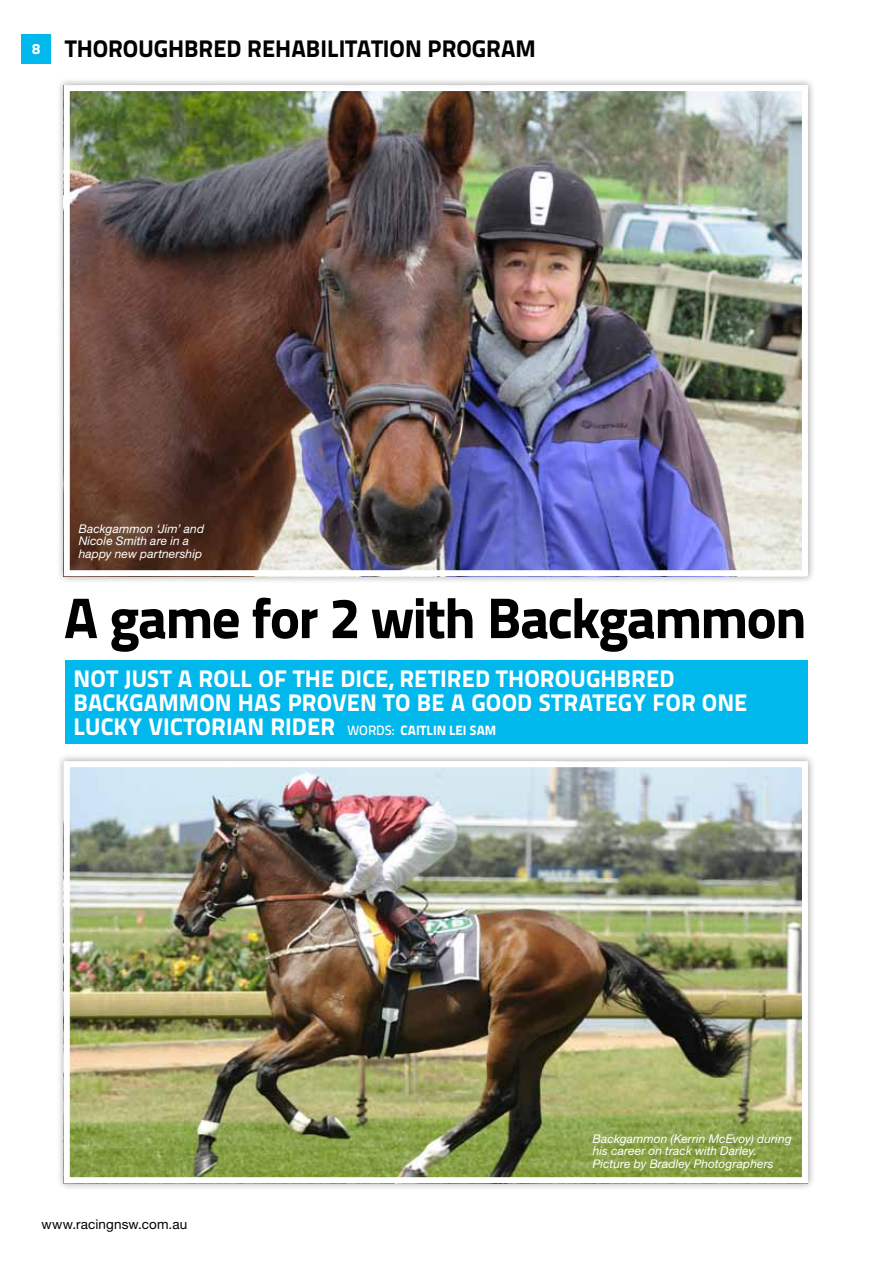
<style>
.page{position:relative;width:893px;height:1263px;background:#fff}
.page>*{position:absolute;margin:0;border:0;box-sizing:border-box;transform-origin:0 0}
.t1{font:57px "Titillium Text 14 L 999 wt";letter-spacing:-.03em;color:#000}
.t2{font:24px "Titillium Text 14 L 999 wt";letter-spacing:.02em;color:#fff}
.t3{font:24px "Titillium Text 14 L 999 wt";color:#000}
.t4{font:15px "Titillium Text 14 L 999 wt";color:#fff}
.t5{font:13.5px "Helvetica Neue LT Std";letter-spacing:.01em;color:#000}
.t6{font:13.5px "Titillium Text 14 L 999 wt";color:#fff}
.t7{font:italic 12px/12.8px "Helvetica Neue LT Std";letter-spacing:.005em;color:#fff}
.s1{font-family:"Titillium Text 14 L 600 wt"}
</style>
<div class="page">
<div style="left:21px;top:34px;width:30px;height:30px;background:#00b8ec"></div>
<div style="left:65px;top:660px;width:743px;height:83px;background:#00b8ec"></div>
<div style="left:56px;top:77px;width:760px;height:507px;background:#000;opacity:.35"></div>
<img style="left:71px;top:92px;width:730px;height:477px">
<div style="left:64px;top:85px;width:744px;height:491px;border:6px solid #fff"></div>
<div style="left:56px;top:753px;width:760px;height:438px;background:#000;opacity:.35"></div>
<img style="left:71px;top:768px;width:730px;height:408px">
<div style="left:64px;top:761px;width:744px;height:422px;border:6px solid #fff"></div>
<p class="t4" style="left:32px;top:40px;width:9px">8</p>
<h2 class="t3" style="left:65px;top:33px;width:472px">THOROUGHBRED REHABILITATION PROGRAM</h2>
<p class="t7" style="left:79px;top:522px;width:127px">Backgammon ‘Jim’ and<br>Nicole Smith are in a happy new partnership</p>
<h1 class="t1" style="left:64px;top:583px;width:744px">A GAME FOR 2 WITH BACKGAMMON</h1>
<h2 class="t2" style="left:74px;top:664px;width:139px">NOT JUST A ROLL</h2>
<h2 class="t2" style="left:258px;top:664px;width:195px">OF THE DICE, RETIRED</h2>
<h2 class="t2" style="left:496px;top:664px;width:28px">THOROUGHBRED</h2>
<h2 class="t2" style="left:74px;top:688px;width:74px">BACKGAMMON</h2>
<h2 class="t2" style="left:238px;top:688px;width:65px">HA S PRO</h2>
<h2 class="t2" style="left:332px;top:688px;width:156px">VEN TOBE AGOOD</h2>
<h2 class="t2" style="left:538px;top:688px;width:180px">STRATEGY FOR ONE</h2>
<h2 class="t2" style="left:74px;top:712px;width:137px">LUCKY VICTORIAN</h2>
<h2 class="t2" style="left:270px;top:712px;width:14px">RIDER</h2>
<p class="t6" style="left:347px;top:722px;width:140px"><span class="s1">WORDS:</span> CAITLIN LEI SAM</p>
<p class="t7" style="left:593px;top:1132px;width:200px">Backgammon (Kerrin McEvoy) during his career on track with Darley.<br>Picture by Bradley Photographers</p>
<p class="t5" style="left:41px;top:1216px;width:147px">www.racingnsw.com.au</p>
</div>
